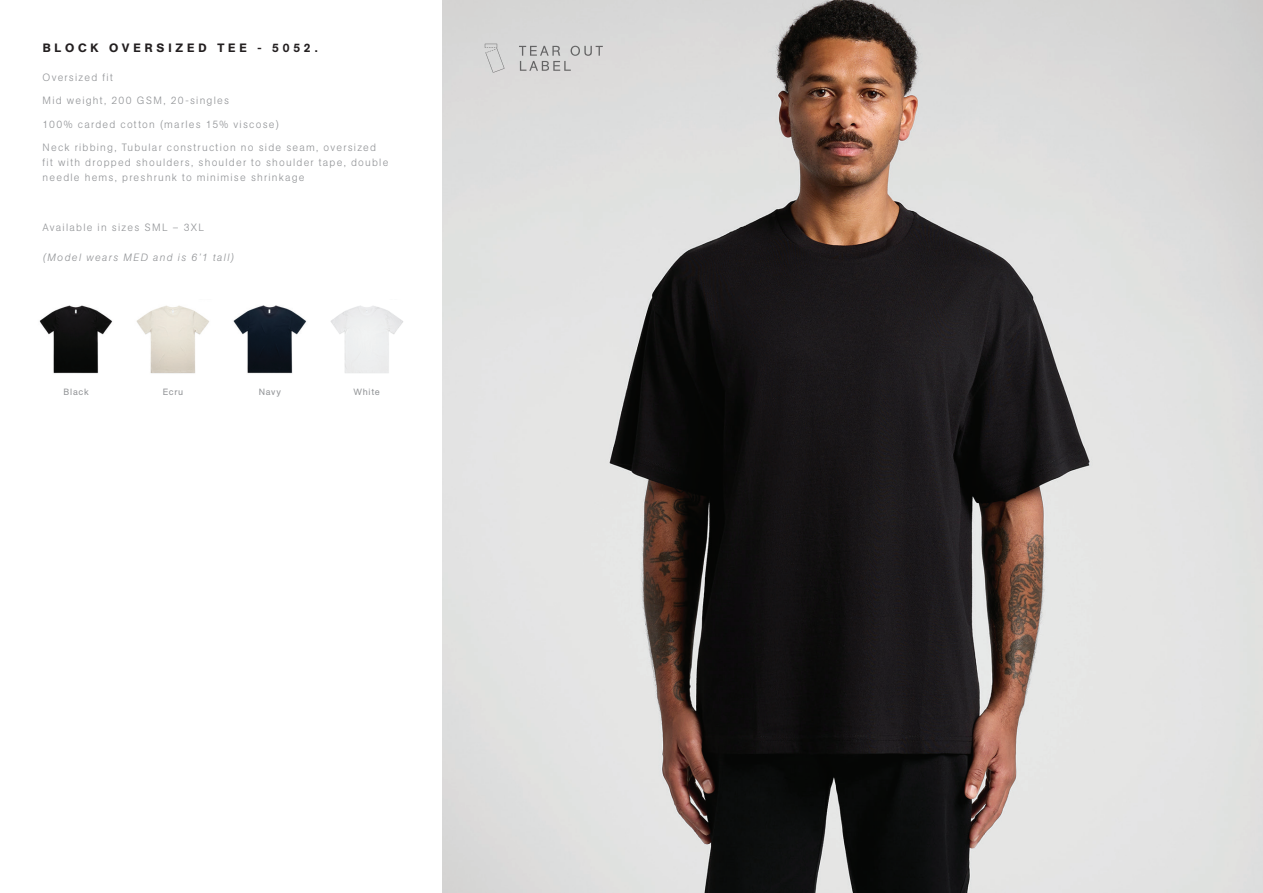
<style>
.page{position:relative;width:1263px;height:893px;background:#fff}
.page>*{position:absolute;margin:0;border:0;box-sizing:border-box;transform-origin:0 0}
.t1{font:500 12px "AG Book Pro";letter-spacing:.325em;color:#231f20}
.t2{font:300 10.5px/15px "AG Book Pro";letter-spacing:.115em;color:#939598}
.t3{font:italic 300 10.5px "AG Book Pro";letter-spacing:.125em;color:#939598}
.t4{font:9px "AG Book Pro";letter-spacing:.075em;color:#939598}
</style>
<div class="page">
<img style="left:442px;top:0;width:821px;height:893px">
<svg style="left:519px;top:46px;width:84px;height:25px;background:#c7c6c6"></svg>
<svg style="left:497px;top:48px;width:7px;height:21px"></svg>
<svg style="left:485px;top:44px;width:12px;height:29px"></svg>
<img style="left:136px;top:305px;width:73px;height:69px">
<img style="left:330px;top:305px;width:73px;height:68px">
<img style="left:39px;top:305px;width:74px;height:69px">
<img style="left:233px;top:305px;width:74px;height:69px">
<p class="t1" style="left:43px;top:40px;width:277px">BLOCK OVERSIZED TEE - 5052.</p>
<p class="t2" style="left:43px;top:69px;width:72px">Oversized fit</p>
<p class="t2" style="left:43px;top:93px;width:188px">Mid weight, 200 GSM, 20-singles</p>
<p class="t2" style="left:43px;top:116px;width:238px">100% carded cotton (marles 15% viscose)</p>
<p class="t2" style="left:43px;top:140px;width:347px">Neck ribbing, Tubular construction no side seam, oversized fit with dropped shoulders, shoulder to shoulder tape, double needle hems, preshrunk to minimise shrinkage</p>
<p class="t2" style="left:43px;top:220px;width:163px">Available in sizes SML – 3XL</p>
<p class="t3" style="left:43px;top:251px;width:193px">(Model wears MED and is 6’1 tall)</p>
<p class="t4" style="left:64px;top:386px;width:27px">Black</p>
<p class="t4" style="left:163px;top:386px;width:22px">Ecru</p>
<p class="t4" style="left:259px;top:386px;width:24px">Navy</p>
<p class="t4" style="left:353px;top:386px;width:28px">White</p>
</div>
